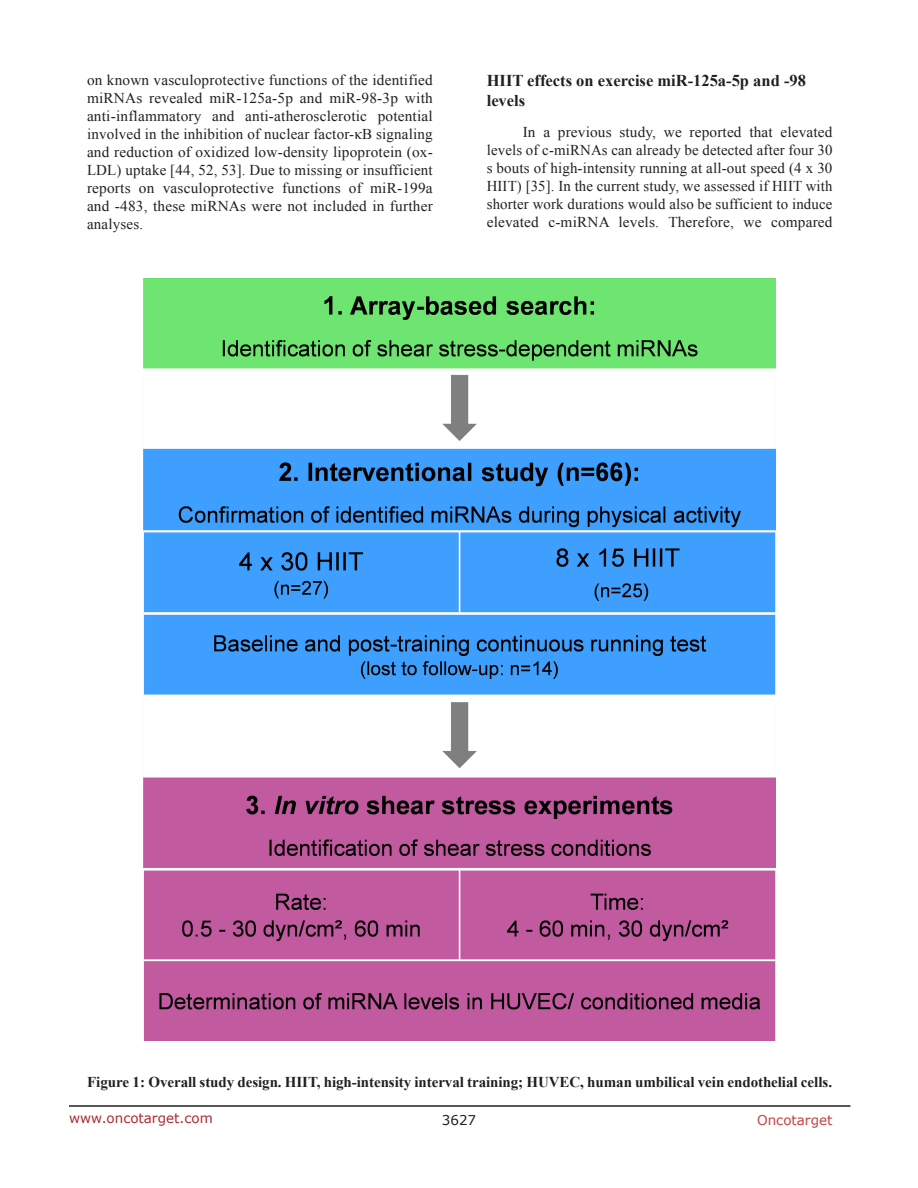
<style>
.page{position:relative;width:918px;height:1188px;background:#fff}
.page>*{position:absolute;margin:0;border:0;box-sizing:border-box;transform-origin:0 0}
.SubHeading{font:700 16.5px/19.8px "Times New Roman";color:#231f20}
.BodyText{font:15px/18px "Times New Roman";letter-spacing:.01em;color:#231f20;text-align:justify}
.figuretext{font:700 15px "Times New Roman";letter-spacing:-.005em;color:#231f20}
.t1{font:13.5px "Verdana";color:#ac2b31}
.t2{font:13.5px "Verdana";color:#c24141}
.t3{font:13.5px "Verdana";color:#231f20}
</style>
<div class="page">
<hr style="left:69px;top:1105px;width:781px;height:2px;background:#231f20">
<img style="left:144px;top:279px;width:632px;height:761px">
<p class="BodyText" style="left:87px;top:71px;width:347px">on known vasculoprotective functions of the identified miRNAs revealed miR-125a-5p and miR-98-3p with anti-inflammatory and anti-atherosclerotic potential involved in the inhibition of nuclear factor-κB signaling and reduction of oxidized low-density lipoprotein (ox-LDL) uptake [44, 52, 53]. Due to missing or insufficient reports on vasculoprotective functions of miR-199a and -483, these miRNAs were not included in further analyses.</p>
<p class="SubHeading" style="left:487px;top:70px;width:321px">HIIT effects on exercise miR-125a-5p and -98 levels</p>
<p class="BodyText" style="left:487px;top:123px;width:347px;text-indent:36px">In a previous study, we reported that elevated levels of c-miRNAs can already be detected after four 30 s bouts of high-intensity running at all-out speed (4 x 30<br>HIIT) [35]. In the current study, we assessed if HIIT with shorter work durations would also be sufficient to induce elevated c-miRNA levels. Therefore, we compared</p>
<p class="figuretext" style="left:87px;top:1072px;width:747px">Figure 1: Overall study design. HIIT, high-intensity interval training; HUVEC, human umbilical vein endothelial cells.</p>
<p class="t1" style="left:69px;top:1109px;width:145px">www.oncotarget.com</p>
<p class="t3" style="left:442px;top:1111px;width:36px">3627</p>
<p class="t2" style="left:757px;top:1111px;width:77px">Oncotarget</p>
</div>
